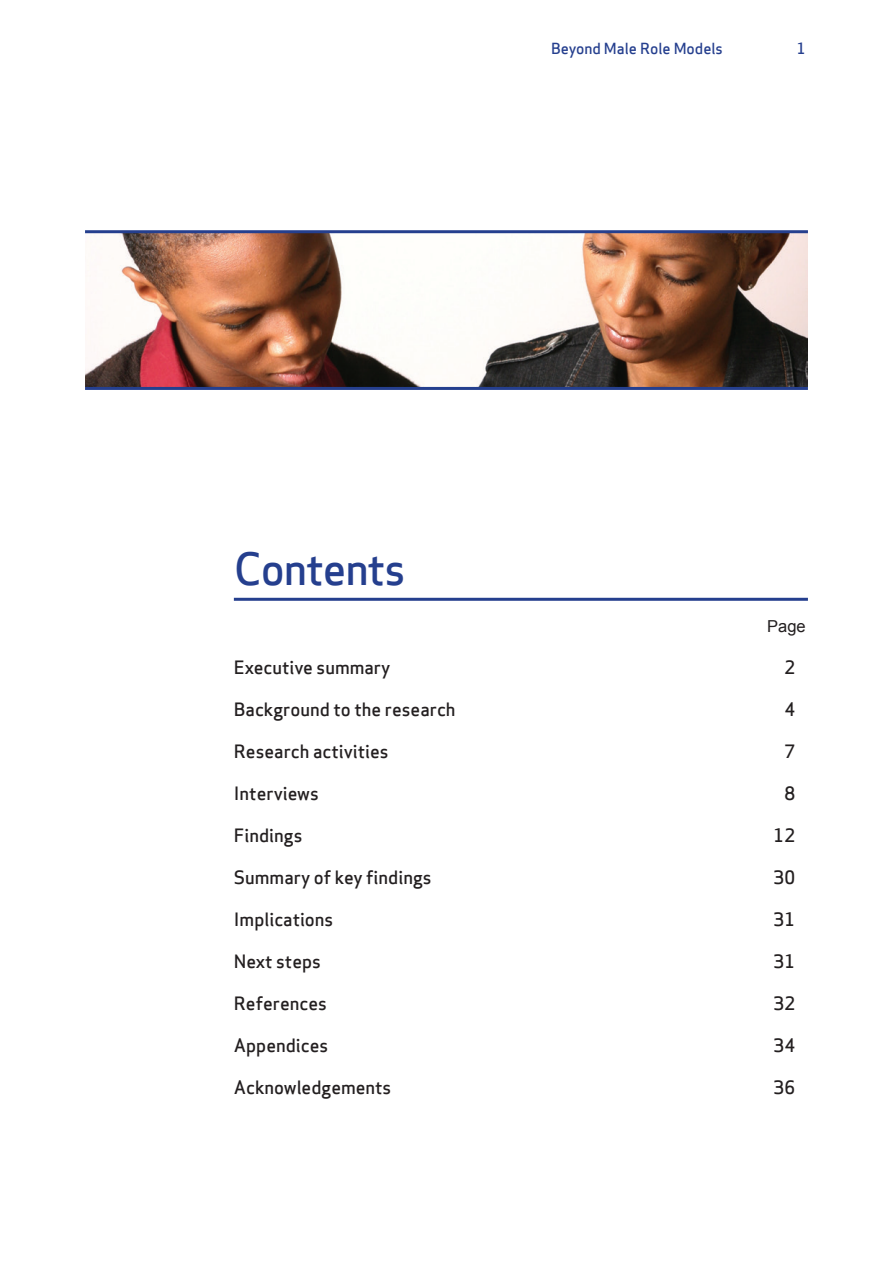
<style>
.page{position:relative;width:893px;height:1263px;background:#fff}
.page>*{position:absolute;margin:0;border:0;box-sizing:border-box;transform-origin:0 0}
.t1{font:43.5px "Apex Sans Medium T";letter-spacing:-.025em;color:#253f8e}
.t2{font:18px "Apex Sans Medium T";color:#231f20}
.t3{font:16.5px "Arial";color:#231f20}
.t4{font:15px "Apex Sans Medium T";color:#253f8e}
</style>
<div class="page">
<img style="left:85px;top:233px;width:723px;height:154px">
<hr style="left:85px;top:230px;width:723px;height:3px;background:#253f8e">
<hr style="left:85px;top:387px;width:723px;height:3px;background:#253f8e">
<hr style="left:234px;top:598px;width:574px;height:3px;background:#253f8e">
<p class="t4" style="left:551px;top:39px;width:173px">Beyond Male Role Models</p>
<p class="t4" style="left:797px;top:39px;width:10px">1</p>
<h1 class="t1" style="left:234px;top:541px;width:173px">Contents</h1>
<p class="t3" style="left:767px;top:615px;width:40px">Page</p>
<p class="t2" style="left:234px;top:656px;width:158px">Executive summary</p>
<p class="t2" style="left:784px;top:656px;width:12px">2</p>
<p class="t2" style="left:234px;top:698px;width:223px">Background to the research</p>
<p class="t2" style="left:784px;top:698px;width:12px">4</p>
<p class="t2" style="left:234px;top:740px;width:156px">Research activities</p>
<p class="t2" style="left:784px;top:740px;width:12px">7</p>
<p class="t2" style="left:234px;top:782px;width:86px">Interviews</p>
<p class="t2" style="left:784px;top:782px;width:12px">8</p>
<p class="t2" style="left:234px;top:824px;width:70px">Findings</p>
<p class="t2" style="left:774px;top:824px;width:23px">12</p>
<p class="t2" style="left:234px;top:866px;width:199px">Summary of key findings</p>
<p class="t2" style="left:774px;top:866px;width:23px">30</p>
<p class="t2" style="left:234px;top:908px;width:101px">Implications</p>
<p class="t2" style="left:774px;top:908px;width:23px">31</p>
<p class="t2" style="left:234px;top:950px;width:89px">Next steps</p>
<p class="t2" style="left:774px;top:950px;width:23px">31</p>
<p class="t2" style="left:234px;top:992px;width:95px">References</p>
<p class="t2" style="left:774px;top:992px;width:23px">32</p>
<p class="t2" style="left:234px;top:1034px;width:96px">Appendices</p>
<p class="t2" style="left:774px;top:1034px;width:23px">34</p>
<p class="t2" style="left:234px;top:1076px;width:159px">Acknowledgements</p>
<p class="t2" style="left:774px;top:1076px;width:23px">36</p>
</div>
